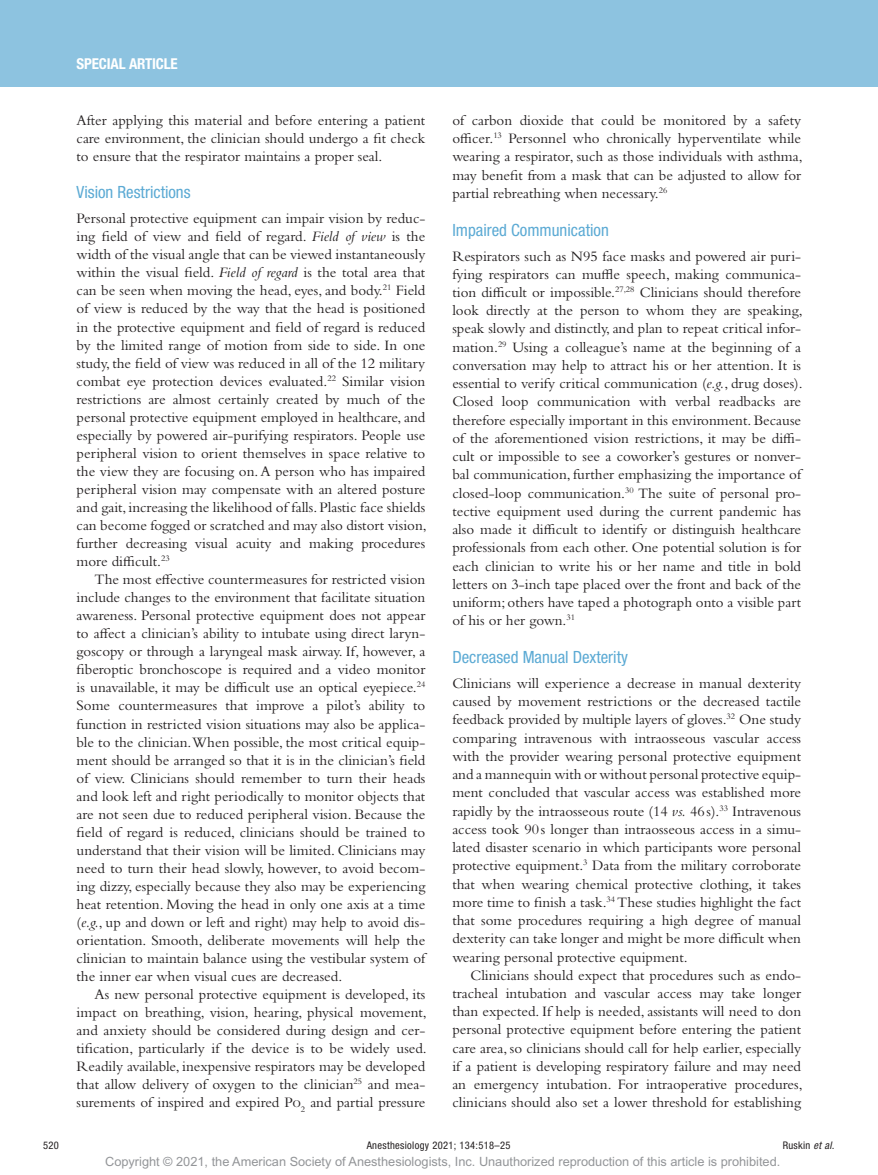
<style>
.page{position:relative;width:878px;height:1175px;background:#fff}
.page>*{position:absolute;margin:0;border:0;box-sizing:border-box;transform-origin:0 0}
.t1{font:condensed 16.8px "Helvetica Neue LT Std";color:#5caad4}
.t2{font:15px/18px "Bembo Std";color:#231f20;text-align:justify}
.t3{font:700 condensed 15px "Helvetica Neue LT Std";letter-spacing:-.01em;color:#fff}
.t4{font:12.75px "Arial MT Std";color:#939598}
.t5{font:condensed 10.5px "Helvetica Neue LT Std";letter-spacing:.03em;color:#231f20}
.s1{font-style:italic}
</style>
<div class="page">
<div style="left:0;top:0;width:878px;height:86px;background:#8dc3e0"></div>
<p class="t3" style="left:77px;top:54px;width:103px">SPECIAL ARTICLE</p>
<p class="t2" style="left:77px;top:111px;width:350px">After applying this material and before entering a patient care environment, the clinician should undergo a fit check to ensure that the respirator maintains a proper seal.</p>
<p class="t1" style="left:77px;top:183px;width:116px">Vision Restrictions</p>
<p class="t2" style="left:77px;top:209px;width:352px">Personal protective equipment can impair vision by reduc&shy;ing field of view and field of regard. <span class="s1">Field of view</span> is the width of the visual angle that can be viewed instantaneously within the visual field. <span class="s1">Field of regard</span> is the total area that can be seen when moving the head, eyes, and body.<sup>21</sup> Field of view is reduced by the way that the head is positioned in the protective equipment and field of regard is reduced by the limited range of motion from side to side. In one study, the field of view was reduced in all of the 12 military combat eye protection devices evaluated.<sup>22</sup> Similar vision restrictions are almost certainly created by much of the personal protective equipment employed in healthcare, and especially by powered air-purifying respirators. People use peripheral vision to orient themselves in space relative to the view they are focusing on. A person who has impaired peripheral vision may compensate with an altered posture and gait, increasing the likelihood of falls. Plastic face shields can become fogged or scratched and may also distort vision, further decreasing visual acuity and making procedures more difficult.<sup>23</sup></p>
<p class="t2" style="left:77px;top:570px;width:350px;text-indent:18px">The most effective countermeasures for restricted vision include changes to the environment that facilitate situation awareness. Personal protective equipment does not appear to affect a clinician’s ability to intubate using direct laryn&shy;goscopy or through a laryngeal mask airway. If, however, a fiberoptic bronchoscope is required and a video monitor is unavailable, it may be difficult use an optical eyepiece.<sup>24<br></sup>Some countermeasures that improve a pilot’s ability to function in restricted vision situations may also be applica&shy;ble to the clinician.When possible, the most critical equip&shy;ment should be arranged so that it is in the clinician’s field of view. Clinicians should remember to turn their heads and look left and right periodically to monitor objects that are not seen due to reduced peripheral vision. Because the field of regard is reduced, clinicians should be trained to understand that their vision will be limited. Clinicians may need to turn their head slowly, however, to avoid becom&shy;ing dizzy, especially because they also may be experiencing heat retention. Moving the head in only one axis at a time (<span class="s1">e.g.</span>, up and down or left and right) may help to avoid dis&shy;orientation. Smooth, deliberate movements will help the clinician to maintain balance using the vestibular system of the inner ear when visual cues are decreased.</p>
<p class="t2" style="left:77px;top:985px;width:352px;text-indent:18px">As new personal protective equipment is developed, its impact on breathing, vision, hearing, physical movement, and anxiety should be considered during design and cer&shy;tification, particularly if the device is to be widely used.<br>Readily available, inexpensive respirators may be developed that allow delivery of oxygen to the clinician<sup>25</sup> and mea&shy;surements of inspired and expired Po<sub>2</sub> and partial pressure</p>
<p class="t2" style="left:452px;top:111px;width:352px">of carbon dioxide that could be monitored by a safety officer.<sup>13</sup> Personnel who chronically hyperventilate while wearing a respirator, such as those individuals with asthma, may benefit from a mask that can be adjusted to allow for partial rebreathing when necessary.<sup>26</sup></p>
<p class="t1" style="left:452px;top:220px;width:158px">Impaired Communication</p>
<p class="t2" style="left:452px;top:246px;width:352px">Respirators such as N95 face masks and powered air puri&shy;fying respirators can muffle speech, making communica&shy;tion difficult or impossible.<sup>27,28</sup> Clinicians should therefore look directly at the person to whom they are speaking, speak slowly and distinctly, and plan to repeat critical infor&shy;mation.<sup>29</sup> Using a colleague’s name at the beginning of a conversation may help to attract his or her attention. It is essential to verify critical communication (<span class="s1">e.g.</span>, drug doses).<br>Closed loop communication with verbal readbacks are therefore especially important in this environment. Because of the aforementioned vision restrictions, it may be diffi&shy;cult or impossible to see a coworker’s gestures or nonver&shy;bal communication, further emphasizing the importance of closed-loop communication.<sup>30</sup> The suite of personal pro&shy;tective equipment used during the current pandemic has also made it difficult to identify or distinguish healthcare professionals from each other. One potential solution is for each clinician to write his or her name and title in bold letters on 3-inch tape placed over the front and back of the uniform; others have taped a photograph onto a visible part of his or her gown.<sup>31</sup></p>
<p class="t1" style="left:452px;top:647px;width:177px">Decreased Manual Dexterity</p>
<p class="t2" style="left:452px;top:674px;width:350px">Clinicians will experience a decrease in manual dexterity caused by movement restrictions or the decreased tactile feedback provided by multiple layers of gloves.<sup>32</sup> One study comparing intravenous with intraosseous vascular access with the provider wearing personal protective equipment and a mannequin with or without personal protective equip&shy;ment concluded that vascular access was established more rapidly by the intraosseous route (14 <span class="s1">vs.</span> 46 s).<sup>33</sup> Intravenous access took 90 s longer than intraosseous access in a simu&shy;lated disaster scenario in which participants wore personal protective equipment.<sup>3</sup> Data from the military corroborate that when wearing chemical protective clothing, it takes more time to finish a task.<sup>34</sup> These studies highlight the fact that some procedures requiring a high degree of manual dexterity can take longer and might be more difficult when wearing personal protective equipment.</p>
<p class="t2" style="left:452px;top:965px;width:352px;text-indent:18px">Clinicians should expect that procedures such as endo&shy;tracheal intubation and vascular access may take longer than expected. If help is needed, assistants will need to don personal protective equipment before entering the patient care area, so clinicians should call for help earlier, especially if a patient is developing respiratory failure and may need an emergency intubation. For intraoperative procedures, clinicians should also set a lower threshold for establishing</p>
<p class="t5" style="left:43px;top:1139px;width:17px">520</p>
<p class="t5" style="left:367px;top:1139px;width:145px">Anesthesiology 2021; 134:518–25</p>
<p class="t5" style="left:782px;top:1139px;width:53px">Ruskin <span class="s1">et al.</span></p>
<p class="t4" style="left:105px;top:1154px;width:676px">Copyright © 2021, the American Society of Anesthesiologists, Inc. Unauthorized reproduction of this article is prohibited.</p>
</div>
